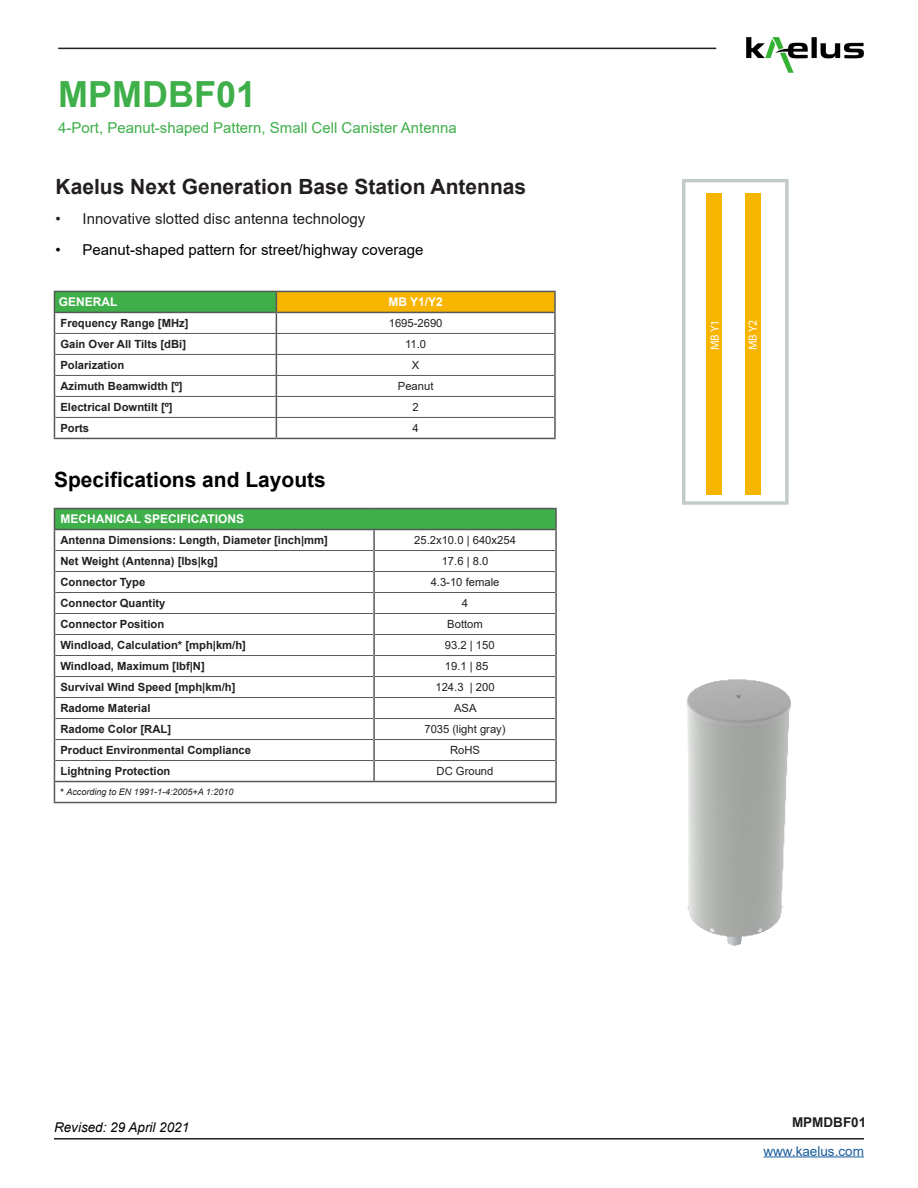
<style>
.page{position:relative;width:918px;height:1188px;background:#fff}
.page>*{position:absolute;margin:0;border:0;box-sizing:border-box;transform-origin:0 0}
.t1{font:700 36px "Arial";color:#3eaf49}
.t2{font:700 21px "Arial";color:#231f20}
.t3{font:700 21px "Arial";color:#000}
.t4{font:15px "Arial";color:#3eaf49}
.t5{font:15px "Arial";color:#000}
.t6{font:15px "Arial";color:#231f20}
.t7{font:italic 13.5px "Arial";color:#000}
.t8{font:13.5px "Arial";color:#175d9e}
.t9{font:700 13.5px "Arial";color:#231f20}
.t10{font:700 12px "Arial";color:#fff}
.t11{font:12px "Myriad Pro";color:#fff}
.t12{font:700 11.25px "Arial";color:#231f20}
.t13{font:11.25px "Arial";color:#231f20}
.t14{font:italic 9px "Arial";color:#231f20}
.s1{font-weight:700;font-style:normal}
</style>
<div class="page">
<hr style="left:763px;top:1156px;width:101px;height:1px;background:#175d9e">
<hr style="left:58px;top:48px;width:658px;height:1px;background:#231f20">
<img style="left:746px;top:37px;width:118px;height:36px">
<hr style="left:54px;top:1138px;width:810px;height:2px;background:#231f20">
<div style="left:54px;top:291px;width:222px;height:21px;background:#3eaf49"></div>
<div style="left:276px;top:291px;width:279px;height:21px;background:#f7b500"></div>
<hr style="left:554px;top:292px;width:2px;height:20px;background:#57585a">
<hr style="left:554px;top:313px;width:2px;height:20px;background:#57585a">
<hr style="left:554px;top:333px;width:2px;height:21px;background:#57585a">
<hr style="left:554px;top:354px;width:2px;height:21px;background:#57585a">
<hr style="left:554px;top:375px;width:2px;height:21px;background:#57585a">
<hr style="left:554px;top:396px;width:2px;height:21px;background:#57585a">
<svg style="left:276px;top:292px;width:1px;height:146px"></svg>
<hr style="left:554px;top:417px;width:2px;height:21px;background:#57585a">
<hr style="left:54px;top:438px;width:222px;height:1px;background:#57585a">
<hr style="left:276px;top:438px;width:280px;height:1px;background:#57585a">
<hr style="left:55px;top:333px;width:221px;height:1px;background:#57585a">
<hr style="left:276px;top:333px;width:278px;height:1px;background:#57585a">
<hr style="left:55px;top:354px;width:221px;height:1px;background:#57585a">
<hr style="left:276px;top:354px;width:278px;height:1px;background:#57585a">
<hr style="left:55px;top:375px;width:221px;height:1px;background:#57585a">
<hr style="left:276px;top:375px;width:278px;height:1px;background:#57585a">
<hr style="left:55px;top:396px;width:221px;height:1px;background:#57585a">
<hr style="left:276px;top:396px;width:278px;height:1px;background:#57585a">
<hr style="left:55px;top:417px;width:221px;height:1px;background:#57585a">
<hr style="left:276px;top:417px;width:278px;height:1px;background:#57585a">
<hr style="left:54px;top:291px;width:222px;height:1px;background:#57585a">
<svg style="left:54px;top:292px;width:1px;height:146px"></svg>
<hr style="left:276px;top:291px;width:280px;height:1px;background:#57585a">
<hr style="left:54px;top:312px;width:222px;height:1px;background:#57585a">
<hr style="left:276px;top:312px;width:280px;height:1px;background:#57585a">
<div style="left:54px;top:509px;width:502px;height:21px;background:#3eaf49"></div>
<hr style="left:555px;top:530px;width:2px;height:21px;background:#57585a">
<hr style="left:555px;top:551px;width:2px;height:21px;background:#57585a">
<hr style="left:555px;top:572px;width:2px;height:21px;background:#57585a">
<hr style="left:555px;top:593px;width:2px;height:21px;background:#57585a">
<hr style="left:555px;top:614px;width:2px;height:21px;background:#57585a">
<hr style="left:555px;top:635px;width:2px;height:21px;background:#57585a">
<hr style="left:555px;top:656px;width:2px;height:21px;background:#57585a">
<hr style="left:555px;top:677px;width:2px;height:21px;background:#57585a">
<hr style="left:555px;top:698px;width:2px;height:21px;background:#57585a">
<hr style="left:555px;top:719px;width:2px;height:21px;background:#57585a">
<hr style="left:555px;top:740px;width:2px;height:21px;background:#57585a">
<hr style="left:555px;top:761px;width:2px;height:20px;background:#57585a">
<hr style="left:374px;top:781px;width:183px;height:1px;background:#57585a">
<hr style="left:555px;top:782px;width:2px;height:20px;background:#57585a">
<hr style="left:54px;top:802px;width:320px;height:1px;background:#57585a">
<hr style="left:374px;top:802px;width:183px;height:1px;background:#57585a">
<hr style="left:55px;top:550px;width:318px;height:1px;background:#57585a">
<hr style="left:375px;top:550px;width:180px;height:1px;background:#57585a">
<hr style="left:55px;top:571px;width:318px;height:1px;background:#57585a">
<hr style="left:375px;top:571px;width:180px;height:1px;background:#57585a">
<hr style="left:55px;top:592px;width:318px;height:1px;background:#57585a">
<hr style="left:375px;top:592px;width:180px;height:1px;background:#57585a">
<hr style="left:55px;top:613px;width:318px;height:1px;background:#57585a">
<hr style="left:375px;top:613px;width:180px;height:1px;background:#57585a">
<hr style="left:55px;top:634px;width:318px;height:1px;background:#57585a">
<hr style="left:375px;top:634px;width:180px;height:1px;background:#57585a">
<hr style="left:55px;top:655px;width:318px;height:1px;background:#57585a">
<hr style="left:375px;top:655px;width:180px;height:1px;background:#57585a">
<hr style="left:55px;top:676px;width:318px;height:1px;background:#57585a">
<hr style="left:375px;top:676px;width:180px;height:1px;background:#57585a">
<hr style="left:55px;top:697px;width:318px;height:1px;background:#57585a">
<hr style="left:375px;top:697px;width:180px;height:1px;background:#57585a">
<hr style="left:55px;top:718px;width:318px;height:1px;background:#57585a">
<hr style="left:375px;top:718px;width:180px;height:1px;background:#57585a">
<hr style="left:55px;top:739px;width:318px;height:1px;background:#57585a">
<hr style="left:375px;top:739px;width:180px;height:1px;background:#57585a">
<hr style="left:55px;top:760px;width:318px;height:1px;background:#57585a">
<hr style="left:375px;top:760px;width:180px;height:1px;background:#57585a">
<hr style="left:54px;top:508px;width:320px;height:1px;background:#57585a">
<hr style="left:374px;top:508px;width:183px;height:1px;background:#57585a">
<hr style="left:555px;top:509px;width:2px;height:20px;background:#57585a">
<hr style="left:374px;top:529px;width:183px;height:1px;background:#57585a">
<hr style="left:54px;top:529px;width:320px;height:1px;background:#57585a">
<hr style="left:373px;top:530px;width:2px;height:21px;background:#57585a">
<hr style="left:373px;top:551px;width:2px;height:21px;background:#57585a">
<hr style="left:373px;top:572px;width:2px;height:21px;background:#57585a">
<hr style="left:373px;top:593px;width:2px;height:21px;background:#57585a">
<hr style="left:373px;top:614px;width:2px;height:21px;background:#57585a">
<hr style="left:373px;top:635px;width:2px;height:21px;background:#57585a">
<hr style="left:373px;top:656px;width:2px;height:21px;background:#57585a">
<hr style="left:373px;top:677px;width:2px;height:21px;background:#57585a">
<hr style="left:373px;top:698px;width:2px;height:21px;background:#57585a">
<hr style="left:373px;top:719px;width:2px;height:21px;background:#57585a">
<hr style="left:373px;top:740px;width:2px;height:21px;background:#57585a">
<svg style="left:54px;top:509px;width:1px;height:293px"></svg>
<hr style="left:373px;top:761px;width:2px;height:20px;background:#57585a">
<hr style="left:54px;top:781px;width:320px;height:1px;background:#57585a">
<img style="left:686px;top:679px;width:105px;height:267px">
<div style="left:682px;top:179px;width:107px;height:326px;border:3px solid #c2cbc8"></div>
<div style="left:706px;top:193px;width:15px;height:302px;background:#f7b500"></div>
<div style="left:746px;top:193px;width:15px;height:302px;background:#f7b500"></div>
<h1 class="t1" style="left:58px;top:69px;width:200px">MPMDBF01</h1>
<h3 class="t4" style="left:58px;top:117px;width:400px">4-Port, Peanut-shaped Pattern, Small Cell Canister Antenna</h3>
<p class="t2" style="left:56px;top:171px;width:472px">Kaelus Next Generation Base Station Antennas</p>
<p class="t6" style="left:56px;top:209px;width:311px">• Innovative slotted disc antenna technology</p>
<p class="t5" style="left:56px;top:240px;width:370px">• Peanut-shaped pattern for street/highway coverage</p>
<p class="t10" style="left:59px;top:294px;width:60px">GENERAL</p>
<p class="t10" style="left:388px;top:294px;width:56px">MB Y1/Y2</p>
<p class="t12" style="left:60px;top:315px;width:130px">Frequency Range [MHz]</p>
<p class="t13" style="left:389px;top:315px;width:55px">1695-2690</p>
<p class="t12" style="left:60px;top:336px;width:127px">Gain Over All Tilts [dBi]</p>
<p class="t13" style="left:405px;top:336px;width:23px">11.0</p>
<p class="t12" style="left:60px;top:357px;width:65px">Polarization</p>
<p class="t13" style="left:412px;top:357px;width:9px">X</p>
<p class="t12" style="left:60px;top:378px;width:124px">Azimuth Beamwidth [º]</p>
<p class="t13" style="left:398px;top:378px;width:37px">Peanut</p>
<p class="t12" style="left:60px;top:399px;width:114px">Electrical Downtilt [º]</p>
<p class="t13" style="left:413px;top:399px;width:8px">2</p>
<p class="t12" style="left:60px;top:420px;width:30px">Ports</p>
<p class="t13" style="left:413px;top:420px;width:8px">4</p>
<p class="t3" style="left:54px;top:465px;width:273px">Specifications and Layouts</p>
<p class="t10" style="left:60px;top:511px;width:185px">MECHANICAL SPECIFICATIONS</p>
<p class="t12" style="left:60px;top:532px;width:269px">Antenna Dimensions: Length, Diameter [inch|mm]</p>
<p class="t13" style="left:414px;top:532px;width:103px">25.2x10.0 | 640x254</p>
<p class="t12" style="left:60px;top:553px;width:159px">Net Weight (Antenna) [lbs|kg]</p>
<p class="t13" style="left:442px;top:553px;width:48px">17.6 | 8.0</p>
<p class="t12" style="left:60px;top:574px;width:86px">Connector Type</p>
<p class="t13" style="left:431px;top:574px;width:70px">4.3-10 female</p>
<p class="t12" style="left:60px;top:595px;width:107px">Connector Quantity</p>
<p class="t13" style="left:462px;top:595px;width:8px">4</p>
<p class="t12" style="left:60px;top:616px;width:105px">Connector Position</p>
<p class="t13" style="left:447px;top:616px;width:37px">Bottom</p>
<p class="t12" style="left:60px;top:637px;width:187px">Windload, Calculation* [mph|km/h]</p>
<p class="t13" style="left:445px;top:637px;width:51px">93.2 | 150</p>
<p class="t12" style="left:60px;top:658px;width:146px">Windload, Maximum [lbf|N]</p>
<p class="t13" style="left:445px;top:658px;width:45px">19.1 | 85</p>
<p class="t12" style="left:60px;top:679px;width:176px">Survival Wind Speed [mph|km/h]</p>
<p class="t13" style="left:435px;top:679px;width:61px">124.3 | 200</p>
<p class="t12" style="left:60px;top:700px;width:92px">Radome Material</p>
<p class="t13" style="left:454px;top:700px;width:24px">ASA</p>
<p class="t12" style="left:60px;top:721px;width:112px">Radome Color [RAL]</p>
<p class="t13" style="left:424px;top:721px;width:83px">7035 (light gray)</p>
<p class="t12" style="left:60px;top:742px;width:192px">Product Environmental Compliance</p>
<p class="t13" style="left:450px;top:742px;width:32px">RoHS</p>
<p class="t12" style="left:60px;top:763px;width:112px">Lightning Protection</p>
<p class="t13" style="left:437px;top:763px;width:58px">DC Ground</p>
<p class="t14" style="left:60px;top:786px;width:175px"><span class="s1">*</span> According to EN 1991-1-4:2005+A 1:2010</p>
<p class="t7" style="left:54px;top:1118px;width:137px">Revised: 29 April 2021</p>
<p class="t11" style="left:708px;top:350px;width:32px;rotate:-90deg">MB Y1</p>
<p class="t11" style="left:745px;top:350px;width:32px;rotate:-90deg">MB Y2</p>
<p class="t9" style="left:792px;top:1113px;width:76px">MPMDBF01</p>
<p class="t8" style="left:763px;top:1141px;width:102px">www.kaelus.com</p>
</div>
